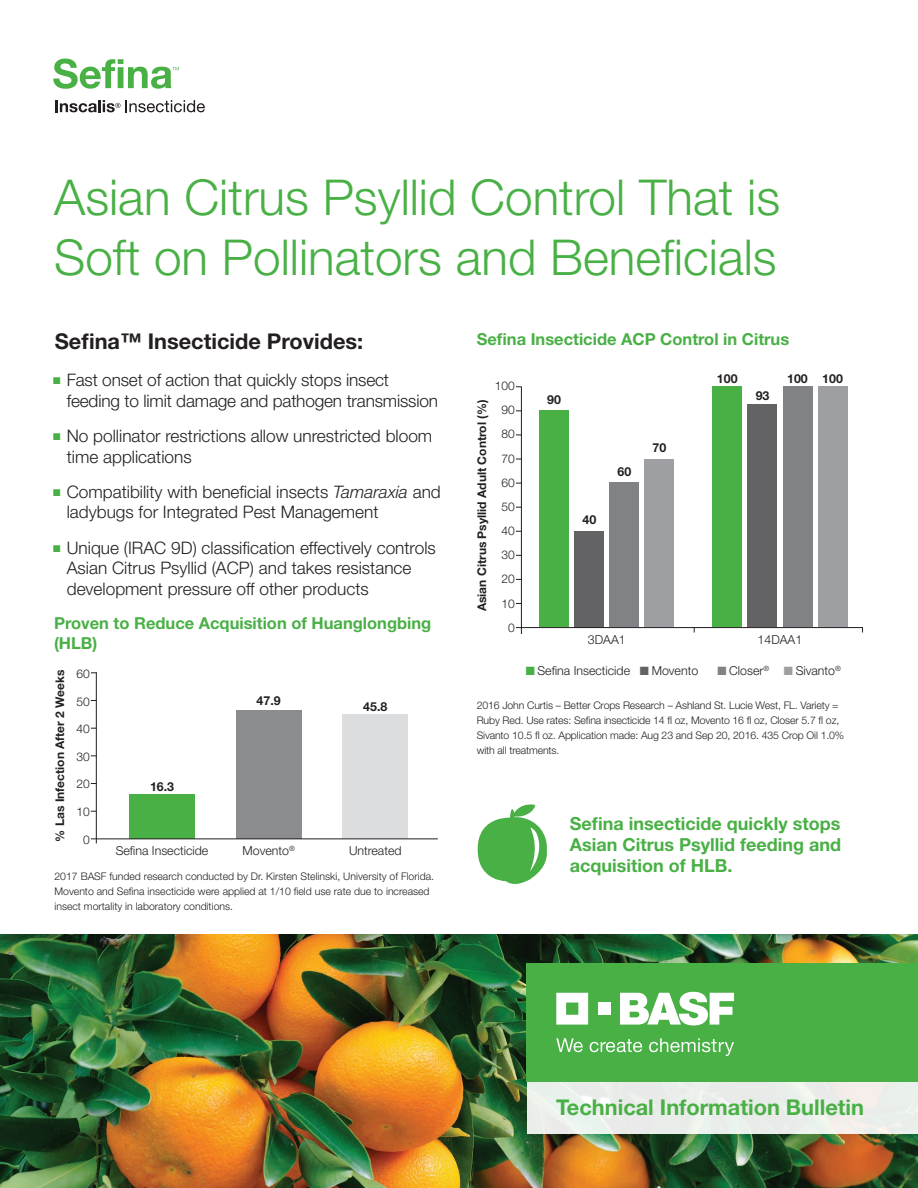
<style>
.page{position:relative;width:918px;height:1188px;background:#fff}
.page>*{position:absolute;margin:0;border:0;box-sizing:border-box;transform-origin:0 0}
.t1{font:300 49.5px/59.4px "Helvetica Neue";color:#49b045}
.t2{font:700 21.75px "Helvetica Neue";color:#49b045}
.t3{font:700 21.75px "Helvetica Neue";color:#231f20}
.t4{font:700 18px/21px "Helvetica Neue";color:#49b045;text-align:justify}
.t5{font:300 17.25px/20.2px "Helvetica Neue";color:#231f20}
.t6{font:700 16.5px/20.2px "Helvetica Neue";color:#49b045}
.t7{font:300 12.3px "Helvetica Neue";color:#231f20}
.t8{font:700 12.3px "Helvetica Neue";color:#231f20}
.t9{font:700 12px "Helvetica Neue";color:#231f20}
.t10{font:300 12px "Helvetica Neue";color:#231f20}
.t11{font:300 10.5px/15px "Helvetica Neue";letter-spacing:-.01em;color:#231f20}
.s1{color:#49b045}
.s2{font-style:italic}
.s3{color:#808285}
.s4{color:#9d9fa2}
.s5{color:#636366}
</style>
<div class="page">
<img style="left:0;top:935px;width:918px;height:253px">
<div style="left:527px;top:1081px;width:391px;height:53px;background:#eaeeea"></div>
<div style="left:527px;top:963px;width:391px;height:119px;background:#49b045"></div>
<svg style="left:556px;top:993px;width:32px;height:32px"></svg>
<div style="left:598px;top:1003px;width:12px;height:12px;background:#fff"></div>
<svg style="left:620px;top:992px;width:114px;height:34px"></svg>
<svg style="left:556px;top:1038px;width:27px;height:14px"></svg>
<svg style="left:590px;top:1039px;width:52px;height:13px"></svg>
<svg style="left:649px;top:1038px;width:85px;height:18px"></svg>
<svg style="left:55px;top:100px;width:150px;height:12px"></svg>
<svg style="left:53px;top:59px;width:126px;height:30px"></svg>
<svg style="left:477px;top:804px;width:70px;height:80px"></svg>
<div style="left:539px;top:410px;width:30px;height:217px;background:#49b045"></div>
<div style="left:713px;top:386px;width:29px;height:241px;background:#49b045"></div>
<hr style="left:521px;top:387px;width:1px;height:241px;background:#231f20">
<div style="left:575px;top:531px;width:29px;height:96px;background:#636366"></div>
<div style="left:748px;top:405px;width:29px;height:222px;background:#636366"></div>
<div style="left:610px;top:483px;width:29px;height:144px;background:#808285"></div>
<div style="left:783px;top:386px;width:29px;height:241px;background:#808285"></div>
<div style="left:645px;top:459px;width:29px;height:168px;background:#9d9fa2"></div>
<div style="left:818px;top:386px;width:29px;height:241px;background:#9d9fa2"></div>
<hr style="left:516px;top:627px;width:347px;height:1px;background:#231f20">
<hr style="left:96px;top:672px;width:1px;height:167px;background:#231f20">
<div style="left:236px;top:710px;width:65px;height:129px;background:#8a8c8f"></div>
<div style="left:129px;top:794px;width:66px;height:45px;background:#49b045"></div>
<div style="left:343px;top:714px;width:65px;height:125px;background:#dcdddf"></div>
<hr style="left:91px;top:838px;width:347px;height:1px;background:#231f20">
<h1 class="t1" style="left:54px;top:167px;width:728px">Asian Citrus Psyllid Control That is<br>Soft on Pollinators and Beneficials</h1>
<h2 class="t3" style="left:55px;top:328px;width:310px">Sefina™ Insecticide Provides:</h2>
<h3 class="t6" style="left:477px;top:329px;width:314px">Sefina Insecticide ACP Control in Citrus</h3>
<h3 class="t5" style="left:67px;top:370px;width:373px;text-indent:-14px"><span class="s1">■</span> Fast onset of action that quickly stops insect feeding to limit damage and pathogen transmission</h3>
<h3 class="t5" style="left:67px;top:426px;width:367px;text-indent:-14px"><span class="s1">■</span> No pollinator restrictions allow unrestricted bloom time applications</h3>
<h3 class="t5" style="left:67px;top:482px;width:376px;text-indent:-14px"><span class="s1">■</span> Compatibility with beneficial insects <span class="s2">Tamaraxia</span> and ladybugs for Integrated Pest Management</h3>
<h3 class="t5" style="left:67px;top:537px;width:371px;text-indent:-14px"><span class="s1">■</span> Unique (IRAC 9D) classification effectively controls<br>Asian Citrus Psyllid (ACP) and takes resistance development pressure off other products</h3>
<h3 class="t6" style="left:54px;top:612px;width:379px">Proven to Reduce Acquisition of Huanglongbing (HLB)</h3>
<p class="t10" style="left:495px;top:378px;width:22px">100</p>
<p class="t9" style="left:475px;top:611px;width:213px;rotate:-90deg">Asian Citrus Psyllid Adult Control (%)</p>
<p class="t10" style="left:501px;top:403px;width:15px">90</p>
<p class="t10" style="left:501px;top:427px;width:15px">80</p>
<p class="t10" style="left:501px;top:475px;width:15px">60</p>
<p class="t10" style="left:501px;top:451px;width:15px">70</p>
<p class="t10" style="left:501px;top:499px;width:15px">50</p>
<p class="t10" style="left:501px;top:524px;width:15px">40</p>
<p class="t10" style="left:501px;top:548px;width:15px">30</p>
<p class="t10" style="left:501px;top:572px;width:15px">20</p>
<p class="t10" style="left:501px;top:596px;width:15px">10</p>
<p class="t10" style="left:508px;top:620px;width:8px">0</p>
<p class="t8" style="left:547px;top:392px;width:15px">90</p>
<p class="t8" style="left:583px;top:512px;width:15px">40</p>
<p class="t8" style="left:617px;top:464px;width:15px">60</p>
<p class="t8" style="left:653px;top:440px;width:15px">70</p>
<p class="t8" style="left:717px;top:371px;width:22px">100</p>
<p class="t8" style="left:756px;top:389px;width:15px">93</p>
<p class="t8" style="left:787px;top:371px;width:22px">100</p>
<p class="t7" style="left:588px;top:632px;width:39px">3DAA1</p>
<p class="t7" style="left:758px;top:632px;width:46px">14DAA1</p>
<p class="t8" style="left:822px;top:371px;width:22px">100</p>
<p class="t9" style="left:52px;top:842px;width:173px;rotate:-90deg">% Las Infection After 2 Weeks</p>
<p class="t10" style="left:76px;top:666px;width:15px">60</p>
<p class="t10" style="left:76px;top:694px;width:15px">50</p>
<p class="t10" style="left:76px;top:722px;width:15px">40</p>
<p class="t10" style="left:76px;top:749px;width:15px">30</p>
<p class="t10" style="left:76px;top:777px;width:15px">20</p>
<p class="t10" style="left:76px;top:805px;width:15px">10</p>
<p class="t10" style="left:83px;top:832px;width:8px">0</p>
<p class="t8" style="left:150px;top:779px;width:26px">16.3</p>
<p class="t8" style="left:257px;top:693px;width:26px">47.9</p>
<p class="t8" style="left:363px;top:699px;width:26px">45.8</p>
<p class="t7" style="left:116px;top:843px;width:94px">Sefina Insecticide</p>
<p class="t7" style="left:243px;top:843px;width:54px">Movento<sup>®</sup></p>
<p class="t7" style="left:349px;top:843px;width:54px">Untreated</p>
<p class="t11" style="left:54px;top:868px;width:381px">2017 BASF funded research conducted by Dr. Kirsten Stelinski, University of Florida.<br>Movento and Sefina insecticide were applied at 1/10 field use rate due to increased insect mortality in laboratory conditions.</p>
<p class="t7" style="left:526px;top:663px;width:106px"><span class="s1">■</span> Sefina Insecticide</p>
<p class="t7" style="left:717px;top:663px;width:125px"><span class="s3">■</span> Closer<sup>®</sup> <span class="s4">■</span> Sivanto<sup>®</sup></p>
<p class="t7" style="left:640px;top:663px;width:60px"><span class="s5">■</span> Movento</p>
<p class="t11" style="left:477px;top:698px;width:369px">2016 John Curtis – Better Crops Research – Ashland St. Lucie West, FL. Variety = Ruby Red. Use rates: Sefina insecticide 14 fl oz, Movento 16 fl oz, Closer 5.7 fl oz, Sivanto 10.5 fl oz. Application made: Aug 23 and Sep 20, 2016. 435 Crop Oil 1.0% with all treatments.</p>
<h3 class="t4" style="left:570px;top:813px;width:273px">Sefina insecticide quickly stops Asian Citrus Psyllid feeding and acquisition of HLB.</h3>
<h2 class="t2" style="left:556px;top:1094px;width:309px">Technical Information Bulletin</h2>
</div>
